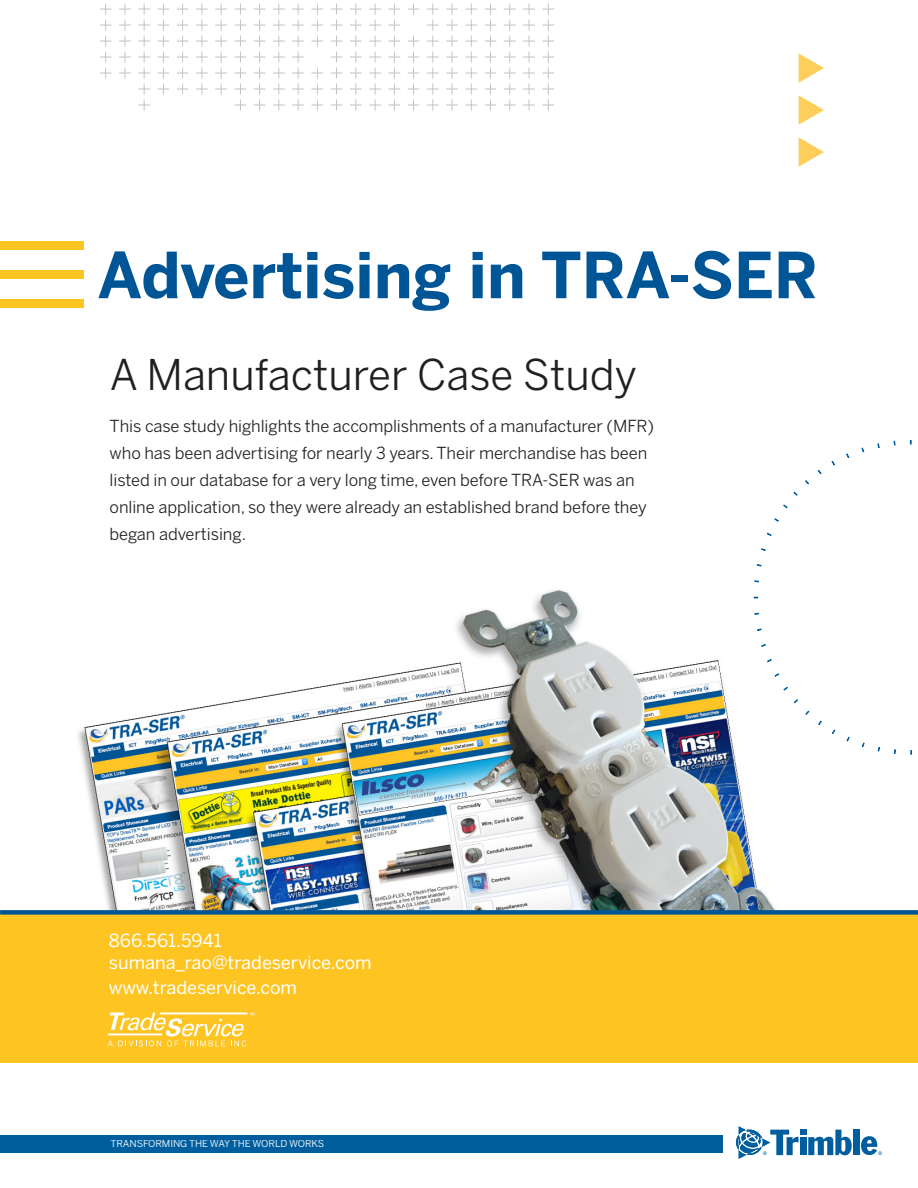
<style>
.page{position:relative;width:918px;height:1188px;background:#fff}
.page>*{position:absolute;margin:0;border:0;box-sizing:border-box;transform-origin:0 0}
.t1{font:700 63px "Benton Sans";color:#005596}
.t2{font:42px "Benton Sans";color:#231f20}
.t3{font:36px "Zapf Dingbats ITC";color:#fece5a}
.t4{font:18px/21.6px "Benton Sans";color:#fff}
.t5{font:16.5px/27px "Benton Sans";letter-spacing:-.005em;color:#231f20}
.t6{font:9.75px "Benton Sans";letter-spacing:-.01em;color:#fff}
</style>
<div class="page">
<img style="left:78px;top:590px;width:698px;height:320px">
<div style="left:853px;top:1130px;width:6px;height:25px;background:#005e9e"></div>
<svg style="left:736px;top:1126px;width:116px;height:33px"></svg>
<svg style="left:861px;top:1136px;width:21px;height:19px"></svg>
<div style="left:0;top:1136px;width:722px;height:17px;background:#005e9e"></div>
<div style="left:0;top:913px;width:918px;height:149px;background:#fec422"></div>
<svg style="left:108px;top:1013px;width:147px;height:34px"></svg>
<svg style="left:100px;top:3px;width:454px;height:108px"></svg>
<div style="left:0;top:241px;width:84px;height:8px;background:#fec422"></div>
<div style="left:0;top:270px;width:84px;height:9px;background:#fec422"></div>
<div style="left:0;top:299px;width:84px;height:9px;background:#fec422"></div>
<svg style="left:877px;top:747px;width:3px;height:5px"></svg>
<svg style="left:862px;top:742px;width:3px;height:5px"></svg>
<svg style="left:846px;top:737px;width:4px;height:5px"></svg>
<svg style="left:832px;top:729px;width:4px;height:5px"></svg>
<svg style="left:805px;top:710px;width:5px;height:5px"></svg>
<svg style="left:793px;top:699px;width:5px;height:5px"></svg>
<svg style="left:783px;top:686px;width:5px;height:5px"></svg>
<svg style="left:774px;top:673px;width:5px;height:4px"></svg>
<svg style="left:767px;top:659px;width:5px;height:4px"></svg>
<svg style="left:761px;top:644px;width:5px;height:3px"></svg>
<svg style="left:757px;top:628px;width:5px;height:3px"></svg>
<svg style="left:754px;top:580px;width:5px;height:3px"></svg>
<svg style="left:757px;top:564px;width:5px;height:3px"></svg>
<svg style="left:761px;top:548px;width:5px;height:3px"></svg>
<svg style="left:774px;top:518px;width:5px;height:4px"></svg>
<svg style="left:783px;top:504px;width:5px;height:5px"></svg>
<svg style="left:793px;top:491px;width:5px;height:5px"></svg>
<svg style="left:805px;top:480px;width:4px;height:5px"></svg>
<svg style="left:817px;top:470px;width:5px;height:5px"></svg>
<svg style="left:831px;top:461px;width:4px;height:5px"></svg>
<svg style="left:846px;top:453px;width:4px;height:5px"></svg>
<svg style="left:861px;top:447px;width:4px;height:5px"></svg>
<svg style="left:877px;top:443px;width:3px;height:5px"></svg>
<svg style="left:893px;top:441px;width:3px;height:5px"></svg>
<hr style="left:0;top:910px;width:918px;height:3px;background:#005595">
<hr style="left:0;top:912px;width:918px;height:3px;background:#005595">
<h3 class="t3" style="left:828px;top:52px;width:118px;rotate:90deg">▲ ▲ ▲</h3>
<h1 class="t1" style="left:97px;top:236px;width:722px">Advertising in TRA-SER</h1>
<h2 class="t2" style="left:110px;top:350px;width:528px">A Manufacturer Case Study</h2>
<p class="t5" style="left:110px;top:413px;width:546px">This case study highlights the accomplishments of a manufacturer (MFR) who has been advertising for nearly 3 years. Their merchandise has been listed in our database for a very long time, even before TRA-SER was an online application, so they were already an established brand before they began advertising.</p>
<p class="t4" style="left:109px;top:930px;width:264px">866.561.5941 sumana_rao@tradeservice.com</p>
<p class="t4" style="left:109px;top:977px;width:190px">www.tradeservice.com</p>
<p class="t6" style="left:111px;top:1138px;width:215px">TRANSFORMING THE WAY THE WORLD WORKS</p>
</div>
